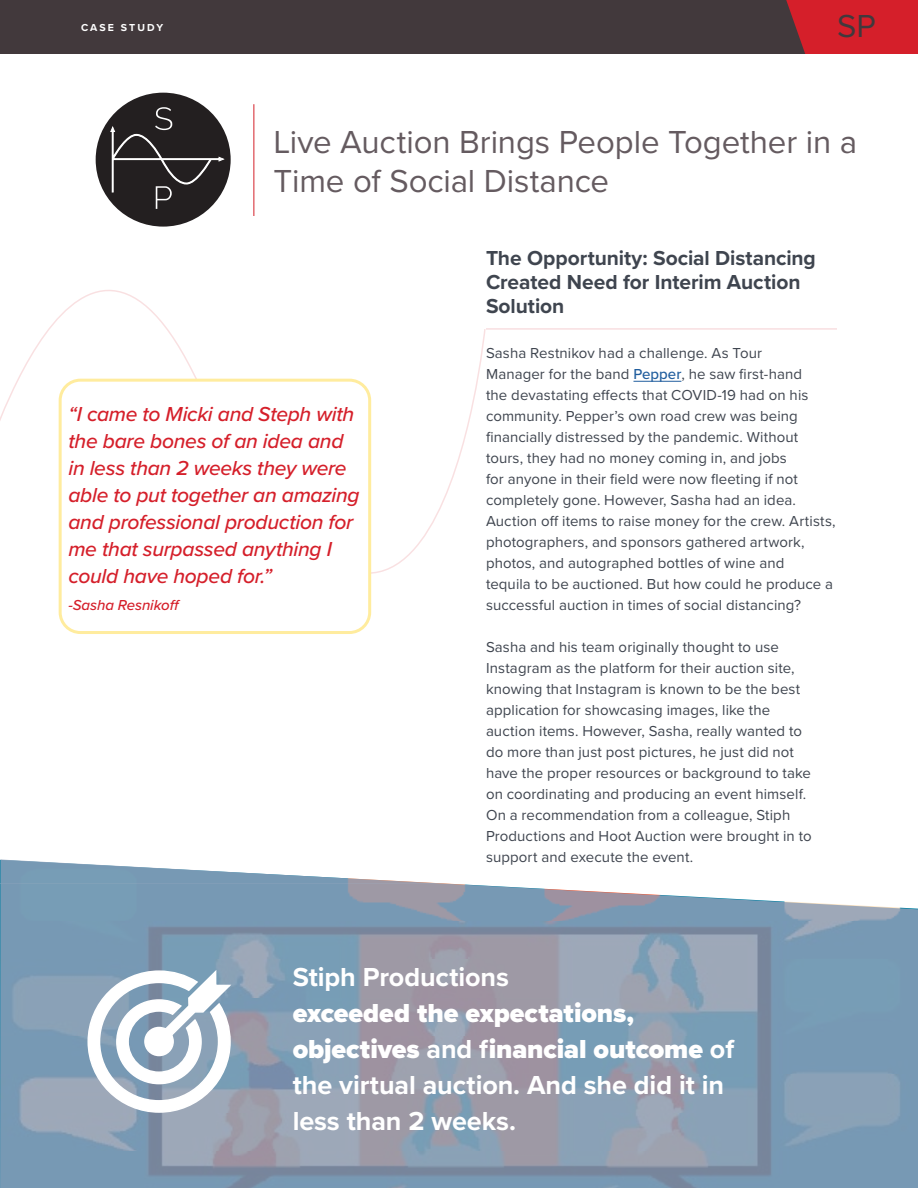
<style>
.page{position:relative;width:918px;height:1188px;background:#fff}
.page>*{position:absolute;margin:0;border:0;box-sizing:border-box;transform-origin:0 0}
.t1{font:33px/39px "Proxima Nova";letter-spacing:-.005em;color:#655b60}
.t2{font:33px "Proxima Nova";color:#41393d}
.t3{font:700 27px/36px "Proxima Nova";letter-spacing:-.005em;color:#fff}
.t4{font:italic 500 21px/27px "Proxima Nova";letter-spacing:-.015em;color:#d51f2a}
.t5{font:700 21px/24px "Proxima Nova";letter-spacing:-.005em;color:#3f454f}
.t6{font:15px/21px "Proxima Nova";letter-spacing:.005em;color:#3f454f}
.t7{font:italic 500 15px "Proxima Nova";letter-spacing:-.005em;color:#d51f2a}
.t8{font:700 10.5px "Proxima Nova";letter-spacing:.195em;color:#fff}
.s1{font-weight:500;color:#215e9e}
.s2{font-weight:900}
</style>
<div class="page">
<div style="left:0;top:0;width:918px;height:54px;background:#42393c"></div>
<svg style="left:786px;top:0;width:132px;height:54px;background:#ca202b"></svg>
<svg style="left:0;top:290px;width:486px;height:324px"></svg>
<svg style="left:0;top:860px;width:918px;height:328px;background:#90a2b6"></svg>
<hr style="left:254px;top:104px;width:1px;height:112px;background:#d4202a">
<div style="left:96px;top:93px;width:135px;height:134px;background:#231f20;border-radius:50%"></div>
<svg style="left:111px;top:107px;width:113px;height:102px"></svg>
<div style="left:60px;top:380px;width:310px;height:253px;background:#fff;border-radius:20px"></div>
<div style="left:59px;top:379px;width:312px;height:255px;border:3px solid #ffec9e;border-radius:20px"></div>
<hr style="left:633px;top:381px;width:48px;height:1px;background:#215e9e">
<svg style="left:87px;top:968px;width:146px;height:146px"></svg>
<hr style="left:486px;top:328px;width:351px;height:2px;background:#d51f2a">
<p class="t8" style="left:81px;top:19px;width:84px">CASE STUDY</p>
<h1 class="t2" style="left:837px;top:1px;width:40px">SP</h1>
<h1 class="t1" style="left:273px;top:121px;width:585px">Live Auction Brings People Together in a<br>Time of Social Distance</h1>
<h3 class="t4" style="left:68px;top:399px;width:293px">“I came to Micki and Steph with the bare bones of an idea and in less than 2 weeks they were able to put together an amazing and professional production for me that surpassed anything I could have hoped for.”</h3>
<p class="t7" style="left:68px;top:593px;width:113px">-Sasha Resnikoff</p>
<h3 class="t5" style="left:486px;top:246px;width:331px">The Opportunity: Social Distancing<br>Created Need for Interim Auction<br>Solution</h3>
<p class="t6" style="left:486px;top:342px;width:351px">Sasha Restnikov had a challenge. As Tour<br>Manager for the band <span class="s1">Pepper</span>, he saw first-hand<br>the devastating effects that COVID-19 had on his community. Pepper’s own road crew was being financially distressed by the pandemic. Without tours, they had no money coming in, and jobs<br>for anyone in their field were now fleeting if not completely gone. However, Sasha had an idea.<br>Auction off items to raise money for the crew. Artists, photographers, and sponsors gathered artwork, photos, and autographed bottles of wine and<br>tequila to be auctioned. But how could he produce a successful auction in times of social distancing?</p>
<p class="t6" style="left:486px;top:636px;width:327px">Sasha and his team originally thought to use Instagram as the platform for their auction site, knowing that Instagram is known to be the best application for showcasing images, like the auction items. However, Sasha, really wanted to do more than just post pictures, he just did not have the proper resources or background to take on coordinating and producing an event himself.<br>On a recommendation from a colleague, Stiph Productions and Hoot Auction were brought in to support and execute the event.</p>
<h2 class="t3" style="left:293px;top:958px;width:218px">Stiph Productions</h2>
<h2 class="t3" style="left:293px;top:994px;width:443px"><span class="s2">exceeded the expectations, objectives</span> and f<span class="s2">inancial outcome</span> of the virtual auction. And she did it in less than 2 weeks.</h2>
</div>
